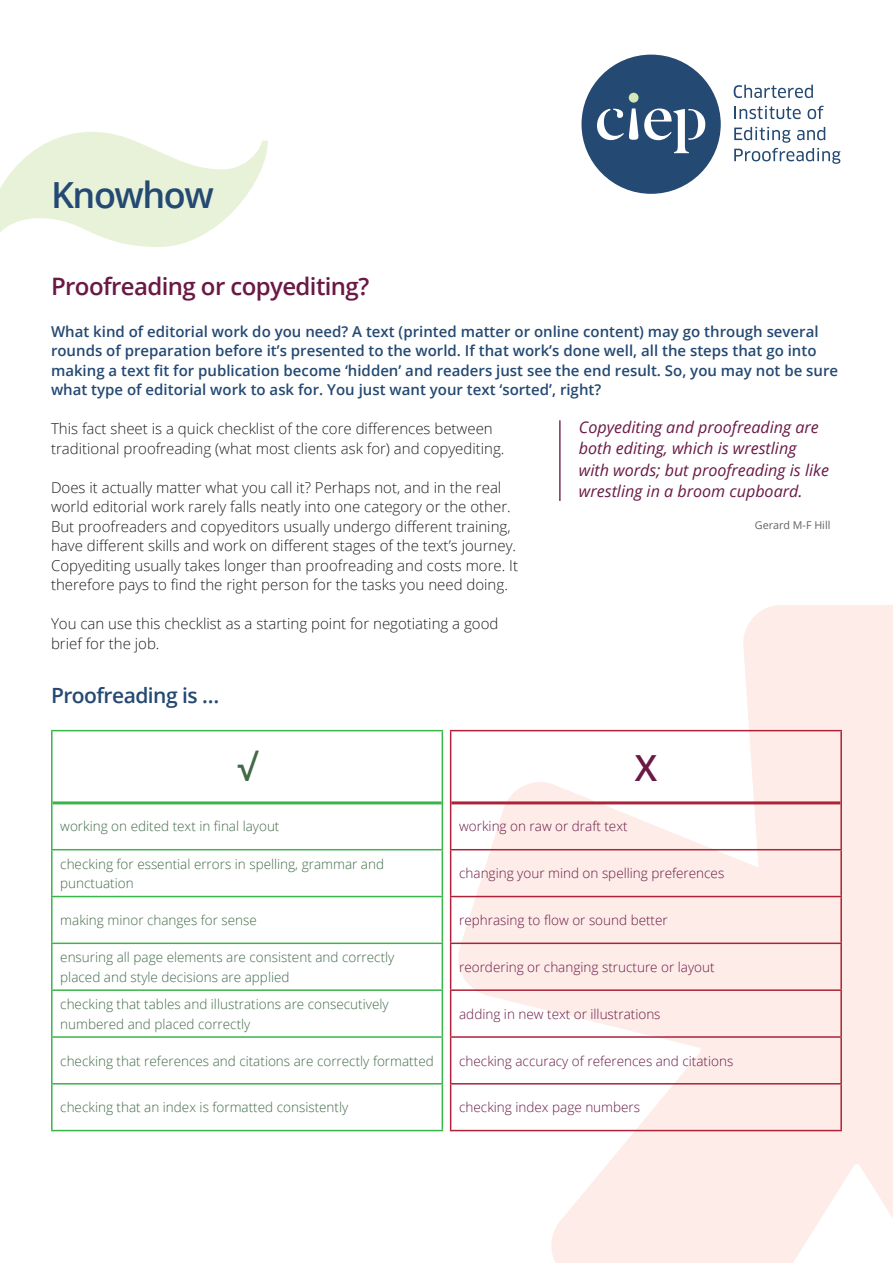
<style>
.page{position:relative;width:893px;height:1263px;background:#fff}
.page>*{position:absolute;margin:0;border:0;box-sizing:border-box;transform-origin:0 0}
.t1{font:600 36px "Open Sans";letter-spacing:-.04em;color:#244972}
.Table_heading{font:600 36px "Open Sans";color:#416a48}
.Table_heading-2{font:600 36px "Open Sans";color:#6a1945}
.Subhead_1{font:600 24px "Open Sans";letter-spacing:-.025em;color:#6a1945}
.Subhead_2{font:600 21px "Open Sans";letter-spacing:-.025em;color:#244972}
.t2{font:italic 16.05px/21.5px "Open Sans";color:#6a1945}
.Body_text{font:300 15px/19.5px "Open Sans";color:#231f20}
.First_para{font:600 15px/19.5px "Open Sans";color:#244972}
.Table_text_olive{font:300 13.5px/19.5px "Open Sans";color:#416a48}
.Table_text_maroon{font:300 13.5px "Open Sans";color:#6a1945}
.Source{font:10.8px "Open Sans";color:#636366}
</style>
<div class="page">
<svg style="left:453px;top:605px;width:440px;height:658px;fill:#fdece8"></svg>
<svg style="left:0;top:132px;width:268px;height:115px"></svg>
<svg style="left:734px;top:85px;width:79px;height:13px"></svg>
<svg style="left:734px;top:106px;width:67px;height:13px"></svg>
<svg style="left:808px;top:106px;width:16px;height:13px"></svg>
<svg style="left:734px;top:127px;width:106px;height:37px"></svg>
<div style="left:581px;top:55px;width:140px;height:139px;background:#244972;border-radius:50%"></div>
<div style="left:629px;top:93px;width:9px;height:10px;background:#d5e7b8;border-radius:50%"></div>
<svg style="left:597px;top:108px;width:108px;height:45px"></svg>
<hr style="left:450px;top:730px;width:392px;height:1px;background:#ae2138">
<hr style="left:450px;top:731px;width:1px;height:72px;background:#ae2138">
<hr style="left:840px;top:731px;width:2px;height:72px;background:#ae2138">
<hr style="left:450px;top:803px;width:1px;height:46px;background:#ae2138">
<hr style="left:840px;top:803px;width:2px;height:46px;background:#ae2138">
<hr style="left:450px;top:896px;width:392px;height:1px;background:#ae2138">
<hr style="left:450px;top:942px;width:392px;height:2px;background:#ae2138">
<hr style="left:450px;top:989px;width:392px;height:2px;background:#ae2138">
<hr style="left:450px;top:1036px;width:392px;height:2px;background:#ae2138">
<hr style="left:450px;top:1083px;width:392px;height:1px;background:#ae2138">
<hr style="left:450px;top:1130px;width:392px;height:1px;background:#ae2138">
<hr style="left:451px;top:801px;width:389px;height:3px;background:#ae2138">
<hr style="left:51px;top:730px;width:392px;height:1px;background:#3ab54a">
<hr style="left:51px;top:731px;width:2px;height:72px;background:#3ab54a">
<hr style="left:442px;top:731px;width:1px;height:72px;background:#3ab54a">
<hr style="left:51px;top:803px;width:2px;height:46px;background:#3ab54a">
<hr style="left:442px;top:803px;width:1px;height:46px;background:#3ab54a">
<hr style="left:51px;top:896px;width:392px;height:1px;background:#3ab54a">
<hr style="left:51px;top:942px;width:392px;height:2px;background:#3ab54a">
<hr style="left:51px;top:989px;width:392px;height:2px;background:#3ab54a">
<hr style="left:51px;top:1036px;width:392px;height:2px;background:#3ab54a">
<hr style="left:51px;top:1083px;width:392px;height:1px;background:#3ab54a">
<hr style="left:51px;top:1130px;width:392px;height:1px;background:#3ab54a">
<hr style="left:53px;top:801px;width:389px;height:3px;background:#3ab54a">
<hr style="left:51px;top:849px;width:392px;height:1px;background:#3ab54a">
<hr style="left:51px;top:850px;width:2px;height:46px;background:#3ab54a">
<hr style="left:442px;top:850px;width:1px;height:46px;background:#3ab54a">
<hr style="left:51px;top:897px;width:2px;height:45px;background:#3ab54a">
<hr style="left:442px;top:897px;width:1px;height:45px;background:#3ab54a">
<hr style="left:51px;top:944px;width:2px;height:45px;background:#3ab54a">
<hr style="left:442px;top:944px;width:1px;height:45px;background:#3ab54a">
<hr style="left:51px;top:991px;width:2px;height:45px;background:#3ab54a">
<hr style="left:442px;top:991px;width:1px;height:45px;background:#3ab54a">
<hr style="left:51px;top:1038px;width:2px;height:45px;background:#3ab54a">
<hr style="left:442px;top:1038px;width:1px;height:45px;background:#3ab54a">
<hr style="left:51px;top:1084px;width:2px;height:46px;background:#3ab54a">
<hr style="left:442px;top:1084px;width:1px;height:46px;background:#3ab54a">
<hr style="left:450px;top:849px;width:392px;height:1px;background:#ae2138">
<hr style="left:450px;top:850px;width:1px;height:46px;background:#ae2138">
<hr style="left:840px;top:850px;width:2px;height:46px;background:#ae2138">
<hr style="left:450px;top:897px;width:1px;height:45px;background:#ae2138">
<hr style="left:840px;top:897px;width:2px;height:45px;background:#ae2138">
<hr style="left:450px;top:944px;width:1px;height:45px;background:#ae2138">
<hr style="left:840px;top:944px;width:2px;height:45px;background:#ae2138">
<hr style="left:450px;top:991px;width:1px;height:45px;background:#ae2138">
<hr style="left:840px;top:991px;width:2px;height:45px;background:#ae2138">
<hr style="left:450px;top:1038px;width:1px;height:45px;background:#ae2138">
<hr style="left:840px;top:1038px;width:2px;height:45px;background:#ae2138">
<hr style="left:450px;top:1084px;width:1px;height:46px;background:#ae2138">
<hr style="left:840px;top:1084px;width:2px;height:46px;background:#ae2138">
<hr style="left:559px;top:420px;width:2px;height:81px;background:#6a1945">
<h1 class="t1" style="left:51px;top:171px;width:164px">Knowhow</h1>
<p class="Subhead_1" style="left:51px;top:270px;width:320px">Proofreading or copyediting?</p>
<p class="First_para" style="left:51px;top:321px;width:789px">What kind of editorial work do you need? A text (printed matter or online content) may go through several rounds of preparation before it’s presented to the world. If that work’s done well, all the steps that go into making a text fit for publication become ‘hidden’ and readers just see the end result. So, you may not be sure what type of editorial work to ask for. You just want your text ‘sorted’, right?</p>
<p class="Body_text" style="left:51px;top:419px;width:455px">This fact sheet is a quick checklist of the core differences between traditional proofreading (what most clients ask for) and copyediting.</p>
<p class="Body_text" style="left:51px;top:477px;width:469px">Does it actually matter what you call it? Perhaps not, and in the real world editorial work rarely falls neatly into one category or the other.<br>But proofreaders and copyeditors usually undergo different training, have different skills and work on different stages of the text’s journey.<br>Copyediting usually takes longer than proofreading and costs more. It therefore pays to find the right person for the tasks you need doing.</p>
<p class="Body_text" style="left:51px;top:614px;width:449px">You can use this checklist as a starting point for negotiating a good brief for the job.</p>
<p class="Subhead_2" style="left:51px;top:681px;width:170px">Proofreading is …</p>
<p class="t2" style="left:579px;top:416px;width:252px">Copyediting and proofreading are both editing, which is wrestling with words; but proofreading is like wrestling in a broom cupboard.</p>
<p class="Source" style="left:755px;top:518px;width:77px">Gerard M-F Hill</p>
<p class="Table_heading" style="left:237px;top:743px;width:21px">√</p>
<p class="Table_heading-2" style="left:635px;top:743px;width:24px">X</p>
<p class="Table_text_olive" style="left:60px;top:816px;width:221px">working on edited text in final layout</p>
<p class="Table_text_maroon" style="left:459px;top:817px;width:170px">working on raw or draft text</p>
<p class="Table_text_olive" style="left:60px;top:853px;width:325px">checking for essential errors in spelling, grammar and punctuation</p>
<p class="Table_text_maroon" style="left:459px;top:864px;width:267px">changing your mind on spelling preferences</p>
<p class="Table_text_olive" style="left:60px;top:910px;width:198px">making minor changes for sense</p>
<p class="Table_text_maroon" style="left:459px;top:911px;width:210px">rephrasing to flow or sound better</p>
<p class="Table_text_olive" style="left:60px;top:947px;width:336px">ensuring all page elements are consistent and correctly placed and style decisions are applied</p>
<p class="Table_text_maroon" style="left:459px;top:958px;width:257px">reordering or changing structure or layout</p>
<p class="Table_text_olive" style="left:60px;top:994px;width:330px">checking that tables and illustrations are consecutively numbered and placed correctly</p>
<p class="Table_text_maroon" style="left:459px;top:1004px;width:203px">adding in new text or illustrations</p>
<p class="Table_text_olive" style="left:60px;top:1050px;width:375px">checking that references and citations are correctly formatted</p>
<p class="Table_text_maroon" style="left:459px;top:1051px;width:276px">checking accuracy of references and citations</p>
<p class="Table_text_olive" style="left:60px;top:1097px;width:290px">checking that an index is formatted consistently</p>
<p class="Table_text_maroon" style="left:459px;top:1098px;width:183px">checking index page numbers</p>
</div>
